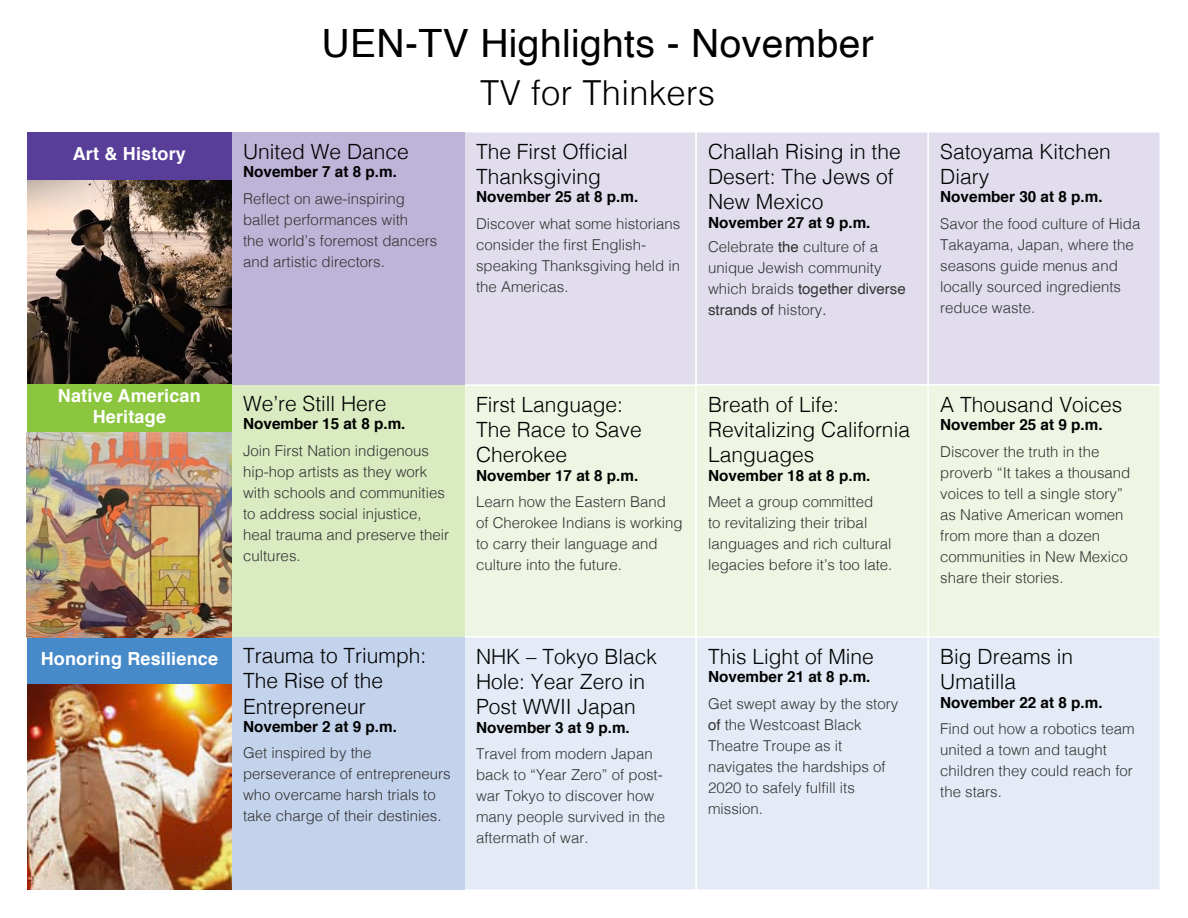
<style>
.page{position:relative;width:1188px;height:918px;background:#fff}
.page>*{position:absolute;margin:0;border:0;box-sizing:border-box;transform-origin:0 0}
.t1{font:39px "Helvetica";letter-spacing:.01em;color:#000}
.t2{font:300 34.5px "Helvetica";letter-spacing:.01em;color:#000}
.item_title{font:300 21px/25.2px "Helvetica";color:#000}
.item_description{font:300 21px/25.2px "Helvetica";color:#000}
.date_time_bottom{font:300 21px "Helvetica";color:#000}
.t3{font:700 18px/21.6px "Helvetica";letter-spacing:.01em;color:#fff;text-align:center}
.item_date_time{font:700 15.3px "Helvetica";color:#000}
.item_description-2{font:700 15.3px "Helvetica";color:#000}
.date_time_bottom-2{font:700 15.3px "Helvetica";color:#000}
.item_description-3{font:300 15px/21px "Helvetica";color:#333}
.date_time_bottom-3{font:300 15px/21px "Helvetica";color:#333}
.s1{font-weight:400}
</style>
<div class="page">
<div style="left:27px;top:637px;width:205px;height:47px;background:#468ac9"></div>
<div style="left:928px;top:132px;width:232px;height:253px;background:#e1dded"></div>
<div style="left:927px;top:131px;width:234px;height:255px;border:2px solid #fff"></div>
<div style="left:696px;top:132px;width:232px;height:253px;background:#e1dded"></div>
<div style="left:695px;top:131px;width:234px;height:255px;border:2px solid #fff"></div>
<div style="left:464px;top:385px;width:232px;height:252px;background:#eef6e3"></div>
<div style="left:928px;top:637px;width:232px;height:253px;background:#e4ebf6"></div>
<div style="left:927px;top:636px;width:234px;height:255px;border:2px solid #fff"></div>
<div style="left:696px;top:637px;width:232px;height:253px;background:#e4ebf6"></div>
<div style="left:695px;top:636px;width:234px;height:255px;border:2px solid #fff"></div>
<div style="left:928px;top:385px;width:232px;height:252px;background:#eef6e3"></div>
<div style="left:927px;top:384px;width:234px;height:254px;border:2px solid #fff"></div>
<div style="left:696px;top:385px;width:232px;height:252px;background:#eef6e3"></div>
<div style="left:695px;top:384px;width:234px;height:254px;border:2px solid #fff"></div>
<div style="left:464px;top:637px;width:232px;height:253px;background:#e4ebf6"></div>
<div style="left:463px;top:636px;width:234px;height:255px;border:2px solid #fff"></div>
<div style="left:464px;top:132px;width:232px;height:253px;background:#e1dded"></div>
<div style="left:463px;top:131px;width:234px;height:255px;border:2px solid #fff"></div>
<div style="left:232px;top:385px;width:233px;height:252px;background:#daeac1"></div>
<div style="left:232px;top:637px;width:233px;height:252px;background:#c3d3ec"></div>
<div style="left:232px;top:133px;width:233px;height:252px;background:#beb4d8"></div>
<div style="left:27px;top:385px;width:205px;height:48px;background:#8bc63e"></div>
<div style="left:27px;top:133px;width:205px;height:47px;background:#593e99"></div>
<img style="left:27px;top:180px;width:205px;height:204px">
<img style="left:27px;top:433px;width:205px;height:205px">
<img style="left:27px;top:684px;width:205px;height:205px">
<p class="t3" style="left:73px;top:143px;width:115px">Art &amp; History</p>
<p class="t3" style="left:58px;top:385px;width:144px">Native American<br>Heritage</p>
<p class="t1" style="left:322px;top:13px;width:554px">UEN-TV Highlights - November</p>
<p class="item_title" style="left:243px;top:138px;width:167px">United We Dance</p>
<p class="item_date_time" style="left:243px;top:160px;width:155px">November 7 at 8 p.m.</p>
<p class="date_time_bottom-3" style="left:243px;top:187px;width:196px">Reflect on awe-inspiring ballet performances with<br>the world’s foremost dancers and artistic directors.</p>
<p class="t2" style="left:480px;top:63px;width:236px">TV for Thinkers</p>
<p class="item_title" style="left:476px;top:137px;width:153px">The First Official<br>Thanksgiving</p>
<p class="item_date_time" style="left:476px;top:185px;width:164px">November 25 at 8 p.m.</p>
<p class="item_description-3" style="left:476px;top:212px;width:206px">Discover what some historians consider the first English&shy;speaking Thanksgiving held in the Americas.</p>
<p class="item_description" style="left:708px;top:137px;width:194px">Challah Rising in the<br>Desert: The Jews of<br>New Mexico</p>
<p class="item_description-2" style="left:708px;top:210px;width:164px">November 27 at 9 p.m.</p>
<p class="item_description-3" style="left:708px;top:235px;width:199px">Celebrate <span class="s1">the</span> culture of a unique Jewish community which braids <span class="s1">together diverse strands of</span> history<span class="s1">.</span></p>
<p class="item_title" style="left:243px;top:390px;width:145px">We’re Still Here</p>
<p class="item_date_time" style="left:243px;top:412px;width:164px">November 15 at 8 p.m.</p>
<p class="item_description-3" style="left:243px;top:439px;width:207px">Join First Nation indigenous hip-hop artists as they work with schools and communities to address social injustice, heal trauma and preserve their cultures.</p>
<p class="item_title" style="left:476px;top:390px;width:167px">First Language:<br>The Race to Save<br>Cherokee</p>
<p class="item_date_time" style="left:476px;top:463px;width:164px">November 17 at 8 p.m.</p>
<p class="item_description-3" style="left:476px;top:490px;width:208px">Learn how the Eastern Band<br>of Cherokee Indians is working to carry their language and culture into the future.</p>
<p class="item_title" style="left:708px;top:390px;width:203px">Breath of Life:<br>Revitalizing California<br>Languages</p>
<p class="item_date_time" style="left:708px;top:463px;width:164px">November 18 at 8 p.m.</p>
<p class="item_description-3" style="left:708px;top:490px;width:186px">Meet a group committed<br>to revitalizing their tribal languages and rich cultural legacies before it’s too late.</p>
<p class="t3" style="left:41px;top:648px;width:179px">Honoring Resilience</p>
<p class="item_title" style="left:243px;top:642px;width:185px">Trauma to Triumph:<br>The Rise of the<br>Entrepreneur</p>
<p class="item_date_time" style="left:243px;top:714px;width:155px">November 2 at 9 p.m.</p>
<p class="item_description-3" style="left:243px;top:742px;width:209px">Get inspired by the perseverance of entrepreneurs who overcame harsh trials to take charge of their destinies.</p>
<p class="item_title" style="left:476px;top:643px;width:182px">NHK – Tokyo Black<br>Hole: Year Zero in<br>Post WWII Japan</p>
<p class="item_date_time" style="left:476px;top:715px;width:155px">November 3 at 9 p.m.</p>
<p class="item_description-3" style="left:476px;top:742px;width:191px">Travel from modern Japan back to “Year Zero” of post&shy;war Tokyo to discover how many people survived in the aftermath of war.</p>
<p class="date_time_bottom" style="left:708px;top:639px;width:167px">This Light of Mine</p>
<p class="date_time_bottom-2" style="left:708px;top:665px;width:164px">November 21 at 8 p.m.</p>
<p class="date_time_bottom-3" style="left:708px;top:692px;width:192px">Get swept away by the story <span class="s1">of</span> the Westcoast Black<br>Theatre Troupe as it navigates the hardships of<br>2020 to safely fulfill its mission.</p>
<p class="item_title" style="left:940px;top:137px;width:172px">Satoyama Kitchen<br>Diary</p>
<p class="item_date_time" style="left:940px;top:185px;width:164px">November 30 at 8 p.m.</p>
<p class="item_description-3" style="left:940px;top:212px;width:202px">Savor the food culture of Hida<br>Takayama, Japan, where the seasons guide menus and locally sourced ingredients reduce waste.</p>
<p class="item_title" style="left:940px;top:390px;width:184px">A Thousand Voices</p>
<p class="item_date_time" style="left:940px;top:412px;width:164px">November 25 at 9 p.m.</p>
<p class="item_description-3" style="left:940px;top:440px;width:192px">Discover the truth in the proverb “It takes a thousand voices to tell a single story” as Native American women from more than a dozen communities in New Mexico share their stories.</p>
<p class="item_title" style="left:940px;top:643px;width:135px">Big Dreams in<br>Umatilla</p>
<p class="item_date_time" style="left:940px;top:690px;width:164px">November 22 at 8 p.m.</p>
<p class="item_description-3" style="left:940px;top:717px;width:196px">Find out how a robotics team united a town and taught children they could reach for the stars.</p>
</div>
